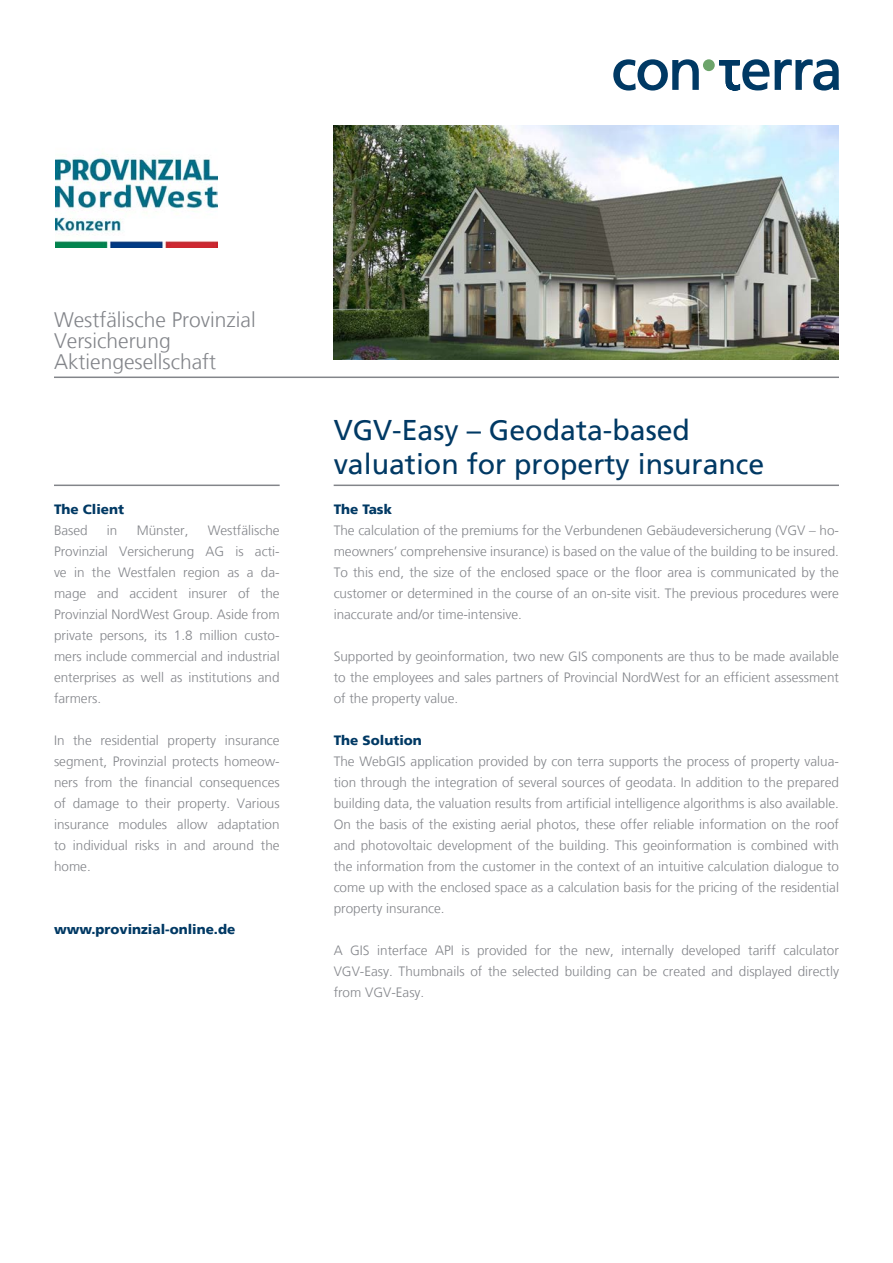
<style>
.page{position:relative;width:893px;height:1263px;background:#fff}
.page>*{position:absolute;margin:0;border:0;box-sizing:border-box;transform-origin:0 0}
.t1{font:28.5px "Frutiger";color:#003964}
.t2{font:300 21px/21px "Frutiger";color:#83858a}
.t3{font:300 13.5px/21px "Frutiger";color:#83858a;text-align:justify}
.t4{font:900 13.5px "Frutiger";color:#003964}
</style>
<div class="page">
<div style="left:703px;top:59px;width:12px;height:12px;background:#6ca46b;border-radius:50%"></div>
<svg style="left:613px;top:59px;width:86px;height:32px"></svg>
<svg style="left:719px;top:59px;width:120px;height:32px"></svg>
<img style="left:334px;top:125px;width:505px;height:234px">
<hr style="left:54px;top:377px;width:785px;height:1px;background:#83858a">
<hr style="left:334px;top:485px;width:505px;height:1px;background:#83858a">
<hr style="left:54px;top:485px;width:226px;height:1px;background:#83858a">
<img style="left:55px;top:154px;width:162px;height:93px">
<p class="t2" style="left:54px;top:309px;width:203px">Westfälische Provinzial<br>Versicherung<br>Aktiengesellschaft</p>
<p class="t4" style="left:54px;top:501px;width:72px">The Client</p>
<p class="t3" style="left:54px;top:520px;width:35px">Based</p>
<p class="t3" style="left:107px;top:520px;width:12px">in</p>
<p class="t3" style="left:137px;top:520px;width:53px">Münster,</p>
<p class="t3" style="left:54px;top:520px;width:227px;text-indent:154px">Westfälische Provinzial Versicherung AG is acti&shy;ve in the Westfalen region as a da&shy;mage and accident insurer of the Provinzial NordWest Group. Aside from private persons, its 1.8 million custo&shy;mers include commercial and industrial enterprises as well as institutions and farmers.</p>
<p class="t3" style="left:54px;top:730px;width:227px">In the residential property insurance segment, Provinzial protects homeow&shy;ners from the financial consequences of damage to their property. Various insurance modules allow adaptation to individual risks in and around the home.</p>
<p class="t4" style="left:54px;top:921px;width:183px">www.provinzial-online.de</p>
<p class="t1" style="left:334px;top:414px;width:358px">VGV-Easy – Geodata-based</p>
<p class="t1" style="left:334px;top:448px;width:432px">valuation for property insurance</p>
<p class="t4" style="left:334px;top:501px;width:60px">The Task</p>
<p class="t3" style="left:334px;top:520px;width:507px">The calculation of the premiums for the Verbundenen Gebäudeversicherung (VGV – ho&shy;meowners’ comprehensive insurance) is based on the value of the building to be insured.<br>To this end, the size of the enclosed space or the floor area is communicated by the customer or determined in the course of an on-site visit. The previous procedures were inaccurate and/or time-intensive.</p>
<p class="t3" style="left:334px;top:646px;width:507px">Supported by geoinformation, two new GIS components are thus to be made available to the employees and sales partners of Provincial NordWest for an efficient assessment of the property value.</p>
<p class="t4" style="left:334px;top:732px;width:90px">The Solution</p>
<p class="t3" style="left:334px;top:751px;width:507px">The WebGIS application provided by con terra supports the process of property valua&shy;tion through the integration of several sources of geodata. In addition to the prepared building data, the valuation results from artificial intelligence algorithms is also available.<br>On the basis of the existing aerial photos, these offer reliable information on the roof and photovoltaic development of the building. This geoinformation is combined with the information from the customer in the context of an intuitive calculation dialogue to come up with the enclosed space as a calculation basis for the pricing of the residential property insurance.</p>
<p class="t3" style="left:334px;top:940px;width:507px">A GIS interface API is provided for the new, internally developed tariff calculator VGV-Easy. Thumbnails of the selected building can be created and displayed directly from VGV-Easy.</p>
</div>
